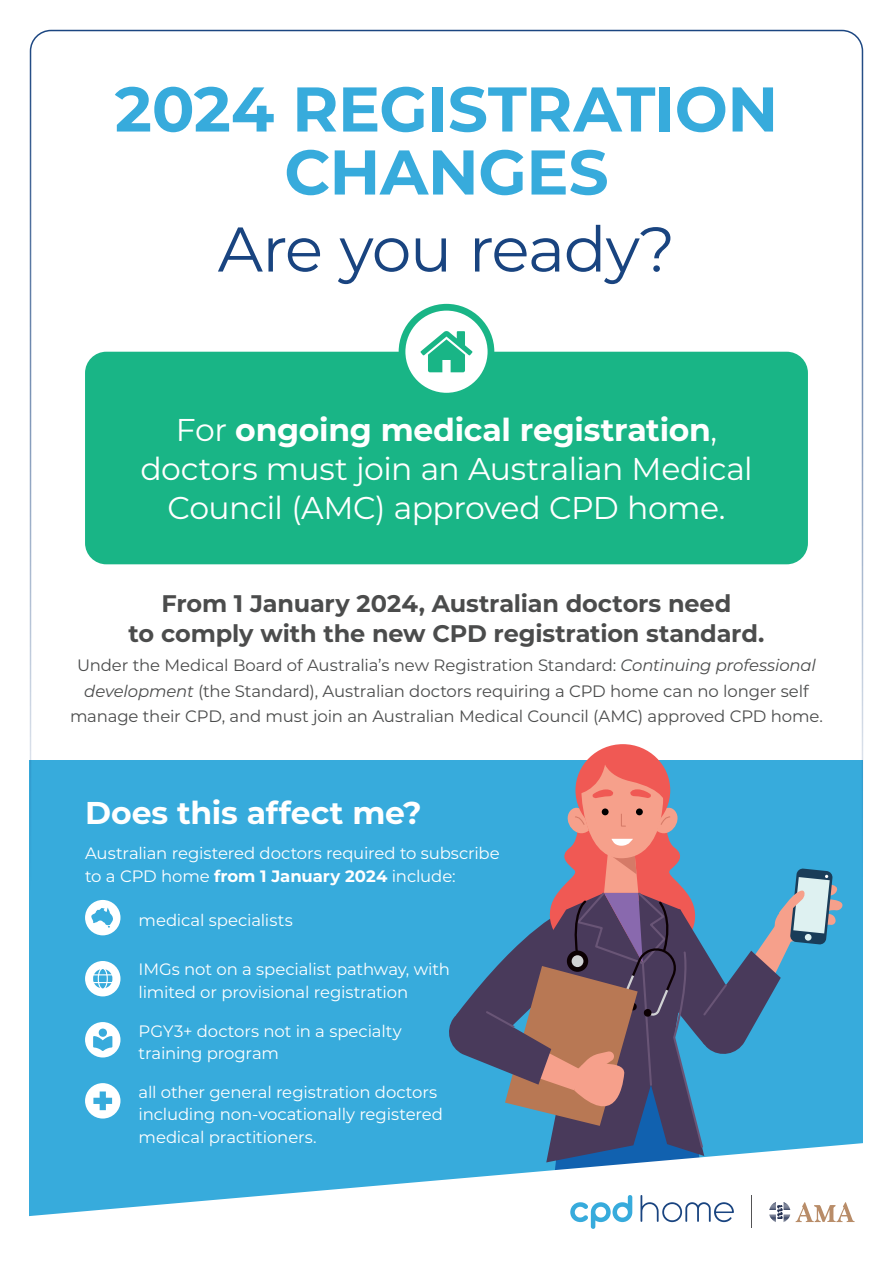
<style>
.page{position:relative;width:893px;height:1263px;background:#fff}
.page>*{position:absolute;margin:0;border:0;box-sizing:border-box;transform-origin:0 0}
.t1{font:700 63px/63px "Montserrat";letter-spacing:-.01em;color:#37abdc;text-align:center}
.t2{font:63px "Montserrat";letter-spacing:-.025em;color:#194480}
.t3{font:31.5px/39px "Montserrat";letter-spacing:-.015em;color:#fff;text-align:center}
.t4{font:700 31.5px "Montserrat";letter-spacing:-.005em;color:#fff}
.t5{font:700 24px/30px "Montserrat";letter-spacing:-.01em;color:#4b4c4c;text-align:center}
.t6{font:16.5px/22.5px "Montserrat";letter-spacing:-.01em;color:#fff}
.t7{font:16.5px/25.5px "Montserrat";letter-spacing:-.01em;color:#4b4c4c;text-align:center}
.s1{font-weight:700}
.s2{font-style:italic}
</style>
<div class="page">
<div style="left:85px;top:352px;width:723px;height:212px;background:#19b586;border-radius:21px"></div>
<svg style="left:402px;top:307px;width:89px;height:89px"></svg>
<div style="left:399px;top:304px;width:95px;height:95px;border:7px solid #19b586;border-radius:50%"></div>
<svg style="left:421px;top:331px;width:51px;height:41px"></svg>
<div style="left:30px;top:760px;width:833px;height:468px;background:#37abdc"></div>
<div style="left:85px;top:900px;width:35px;height:35px;background:#fff;border-radius:50%"></div>
<svg style="left:91px;top:907px;width:22px;height:21px"></svg>
<div style="left:85px;top:961px;width:35px;height:35px;background:#fff;border-radius:50%"></div>
<svg style="left:93px;top:969px;width:20px;height:19px"></svg>
<div style="left:85px;top:1022px;width:35px;height:35px;background:#fff;border-radius:50%"></div>
<svg style="left:93px;top:1028px;width:19px;height:23px"></svg>
<div style="left:85px;top:1083px;width:35px;height:35px;background:#fff;border-radius:50%"></div>
<svg style="left:93px;top:1091px;width:19px;height:19px"></svg>
<svg style="left:29px;top:1140px;width:834px;height:88px"></svg>
<svg style="left:449px;top:744px;width:406px;height:485px"></svg>
<hr style="left:751px;top:1195px;width:1px;height:33px;background:#535355">
<p class="t1" style="left:115px;top:75px;width:665px">2024 REGISTRATION<br>CHANGES</p>
<p class="t2" style="left:218px;top:206px;width:459px">Are you ready?</p>
<p class="t3" style="left:140px;top:409px;width:614px">For <span class="s1">ongoing medical registration</span>, doctors must join an Australian Medical<br>Council (AMC) approved CPD home.</p>
<p class="t5" style="left:129px;top:587px;width:637px">From 1 January 2024, Australian doctors need<br>to comply with the new CPD registration standard.</p>
<p class="t7" style="left:70px;top:652px;width:754px">Under the Medical Board of Australia’s new Registration Standard: <span class="s2">Continuing professional development</span> (the Standard), Australian doctors requiring a CPD home can no longer self manage their CPD, and must join an Australian Medical Council (AMC) approved CPD home.</p>
<p class="t4" style="left:85px;top:790px;width:338px">Does this affect me?</p>
<p class="t6" style="left:85px;top:841px;width:416px">Australian registered doctors required to subscribe to a CPD home <span class="s1">from 1 January 2024</span> include:</p>
<p class="t6" style="left:139px;top:908px;width:156px">medical specialists</p>
<p class="t6" style="left:139px;top:958px;width:313px">IMGs not on a specialist pathway, with limited or provisional registration</p>
<p class="t6" style="left:139px;top:1019px;width:264px">PGY3+ doctors not in a specialty training program</p>
<p class="t6" style="left:139px;top:1080px;width:306px">all other general registration doctors including non-vocationally registered medical practitioners.</p>
</div>
